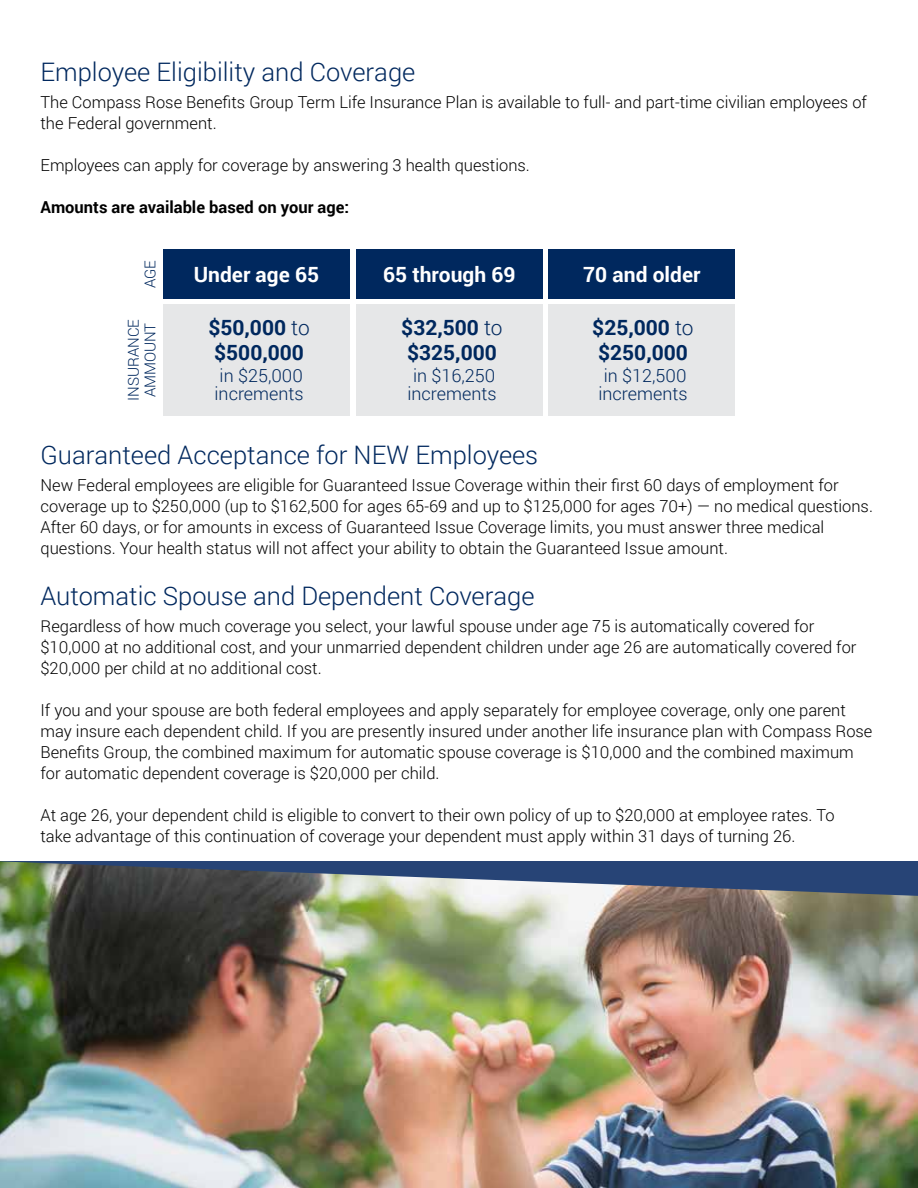
<style>
.page{position:relative;width:918px;height:1188px;background:#fff}
.page>*{position:absolute;margin:0;border:0;box-sizing:border-box;transform-origin:0 0}
.t1{font:300 25.5px "Roboto";color:#00285e}
.t2{font:700 21px/25.2px "Roboto";color:#00285e}
.t3{font:700 21px "Roboto";color:#fff}
.t4{font:300 18px/18px "Roboto";color:#00285e}
.t5{font:300 16.5px/21px "Roboto";color:#000}
.t6{font:700 16.5px "Roboto";color:#000}
.t7{font:300 15px/16.5px "Roboto";color:#00285e}
.s1{font-weight:300}
</style>
<div class="page">
<img style="left:0;top:896px;width:918px;height:292px">
<div style="left:163px;top:304px;width:187px;height:112px;background:#e6e7e8"></div>
<div style="left:163px;top:250px;width:187px;height:49px;background:#00285e"></div>
<div style="left:356px;top:304px;width:186px;height:112px;background:#e6e7e8"></div>
<div style="left:356px;top:250px;width:186px;height:49px;background:#00285e"></div>
<div style="left:549px;top:304px;width:186px;height:112px;background:#e6e7e8"></div>
<div style="left:549px;top:250px;width:186px;height:49px;background:#00285e"></div>
<svg style="left:0;top:861px;width:918px;height:35px;background:#58677a"></svg>
<h1 class="t1" style="left:40px;top:54px;width:376px">Employee Eligibility and Coverage</h1>
<p class="t5" style="left:40px;top:92px;width:828px">The Compass Rose Benefits Group Term Life Insurance Plan is available to full- and part-time civilian employees of the Federal government.</p>
<p class="t5" style="left:40px;top:155px;width:491px">Employees can apply for coverage by answering 3 health questions.</p>
<p class="t6" style="left:40px;top:196px;width:310px">Amounts are available based on your age:</p>
<p class="t7" style="left:141px;top:288px;width:30px;rotate:-90deg">AGE</p>
<p class="t7" style="left:125px;top:401px;width:83px;rotate:-90deg">INSURANCE<br>AMMOUNT</p>
<p class="t3" style="left:194px;top:259px;width:127px">Under age 65</p>
<p class="t2" style="left:208px;top:314px;width:103px">$50,000 <span class="s1">to </span>$500,000</p>
<p class="t4" style="left:215px;top:366px;width:91px">in $25,000 increments</p>
<p class="t3" style="left:383px;top:259px;width:134px">65 through 69</p>
<p class="t2" style="left:401px;top:314px;width:103px">$32,500 <span class="s1">to </span>$325,000</p>
<p class="t4" style="left:407px;top:366px;width:91px;text-align:center">in $16,250 increments</p>
<p class="t3" style="left:583px;top:259px;width:119px">70 and older</p>
<p class="t2" style="left:592px;top:314px;width:103px">$25,000 <span class="s1">to </span>$250,000</p>
<p class="t4" style="left:604px;top:366px;width:84px">in $12,500</p>
<p class="t4" style="left:598px;top:384px;width:91px">increments</p>
<h1 class="t1" style="left:40px;top:437px;width:499px">Guaranteed Acceptance for NEW Employees</h1>
<p class="t5" style="left:40px;top:475px;width:834px">New Federal employees are eligible for Guaranteed Issue Coverage within their first 60 days of employment for coverage up to $250,000 (up to $162,500 for ages 65-69 and up to $125,000 for ages 70+) — no medical questions.<br>After 60 days, or for amounts in excess of Guaranteed Issue Coverage limits, you must answer three medical questions. Your health status will not affect your ability to obtain the Guaranteed Issue amount.</p>
<h1 class="t1" style="left:40px;top:578px;width:496px">Automatic Spouse and Dependent Coverage</h1>
<p class="t5" style="left:40px;top:615px;width:818px">Regardless of how much coverage you select, your lawful spouse under age 75 is automatically covered for $10,000 at no additional cost, and your unmarried dependent children under age 26 are automatically covered for $20,000 per child at no additional cost.</p>
<p class="t5" style="left:40px;top:699px;width:833px">If you and your spouse are both federal employees and apply separately for employee coverage, only one parent may insure each dependent child. If you are presently insured under another life insurance plan with Compass Rose Benefits Group, the combined maximum for automatic spouse coverage is $10,000 and the combined maximum for automatic dependent coverage is $20,000 per child.</p>
<p class="t5" style="left:40px;top:804px;width:796px">At age 26, your dependent child is eligible to convert to their own policy of up to $20,000 at employee rates. To take advantage of this continuation of coverage your dependent must apply within 31 days of turning 26.</p>
</div>
